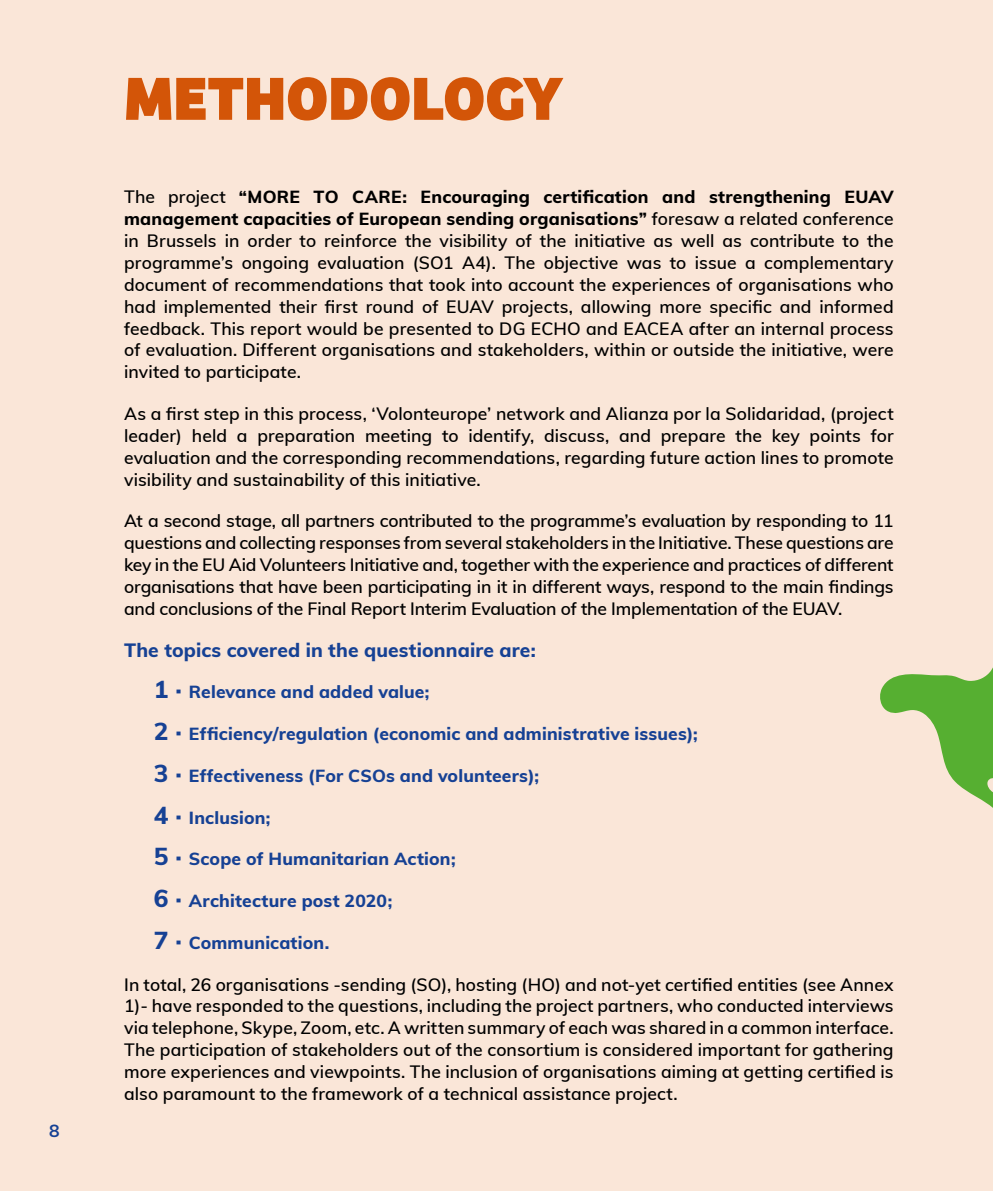
<style>
.page{position:relative;width:993px;height:1191px;background:#fff}
.page>*{position:absolute;margin:0;border:0;box-sizing:border-box;transform-origin:0 0}
.t1{font:800 63px "Bree";color:#d35508}
.t2{font:800 19.25px "Muli";letter-spacing:.005em;color:#164194}
.t3{font:600 17.5px/21.9px "Muli";letter-spacing:.005em;color:#000;text-align:justify}
.t4{font:800 17.5px "Muli";letter-spacing:.01em;color:#164194}
.t5{font:700 17.5px "Muli";color:#164194}
.s1{font-weight:800}
.s2{font-size:24.5px}
</style>
<div class="page">
<div style="left:0;top:0;width:992px;height:1191px;background:#fae6d8"></div>
<svg style="left:880px;top:669px;width:112px;height:138px"></svg>
<p class="t5" style="left:49px;top:1117px;width:12px">8</p>
<h1 class="t1" style="left:124px;top:59px;width:440px">METHODOLOGY</h1>
<p class="t3" style="left:124px;top:185px;width:770px">The project <span class="s1">“MORE TO CARE: Encouraging certification and strengthening EUAV management capacities of European sending organisations”</span> foresaw a related conference in Brussels in order to reinforce the visibility of the initiative as well as contribute to the programme’s ongoing evaluation (SO1 A4). The objective was to issue a complementary document of recommendations that took into account the experiences of organisations who had implemented their first round of EUAV projects, allowing more specific and informed feedback. This report would be presented to DG ECHO and EACEA after an internal process of evaluation. Different organisations and stakeholders, within or outside the initiative, were invited to participate.</p>
<p class="t3" style="left:124px;top:402px;width:770px">As a first step in this process, ‘Volonteurope’ network and Alianza por la Solidaridad, (project leader) held a preparation meeting to identify, discuss, and prepare the key points for evaluation and the corresponding recommendations, regarding future action lines to promote visibility and sustainability of this initiative.</p>
<p class="t3" style="left:124px;top:509px;width:770px">At a second stage, all partners contributed to the programme’s evaluation by responding to 11 questions and collecting responses from several stakeholders in the Initiative. These questions are key in the EU Aid Volunteers Initiative and, together with the experience and practices of different organisations that have been participating in it in different ways, respond to the main findings and conclusions of the Final Report Interim Evaluation of the Implementation of the EUAV.</p>
<p class="t2" style="left:124px;top:635px;width:413px">The topics covered in the questionnaire are:</p>
<p class="t4" style="left:154px;top:679px;width:277px"><span class="s2">1 ·</span> Relevance and added value;</p>
<p class="t4" style="left:154px;top:721px;width:545px"><span class="s2">2 ·</span> Efficiency/regulation (economic and administrative issues);</p>
<p class="t4" style="left:154px;top:763px;width:386px"><span class="s2">3 ·</span> Effectiveness (For CSOs and volunteers);</p>
<p class="t4" style="left:154px;top:804px;width:118px"><span class="s2">4 ·</span> Inclusion;</p>
<p class="t4" style="left:154px;top:846px;width:303px"><span class="s2">5 ·</span> Scope of Humanitarian Action;</p>
<p class="t4" style="left:154px;top:888px;width:240px"><span class="s2">6 ·</span> Architecture post 2020;</p>
<p class="t4" style="left:154px;top:929px;width:177px"><span class="s2">7 ·</span> Communication.</p>
<p class="t3" style="left:124px;top:972px;width:770px">In total, 26 organisations -sending (SO), hosting (HO) and not-yet certified entities (see Annex 1)- have responded to the questions, including the project partners, who conducted interviews via telephone, Skype, Zoom, etc. A written summary of each was shared in a common interface.<br>The participation of stakeholders out of the consortium is considered important for gathering more experiences and viewpoints. The inclusion of organisations aiming at getting certified is also paramount to the framework of a technical assistance project.</p>
</div>
